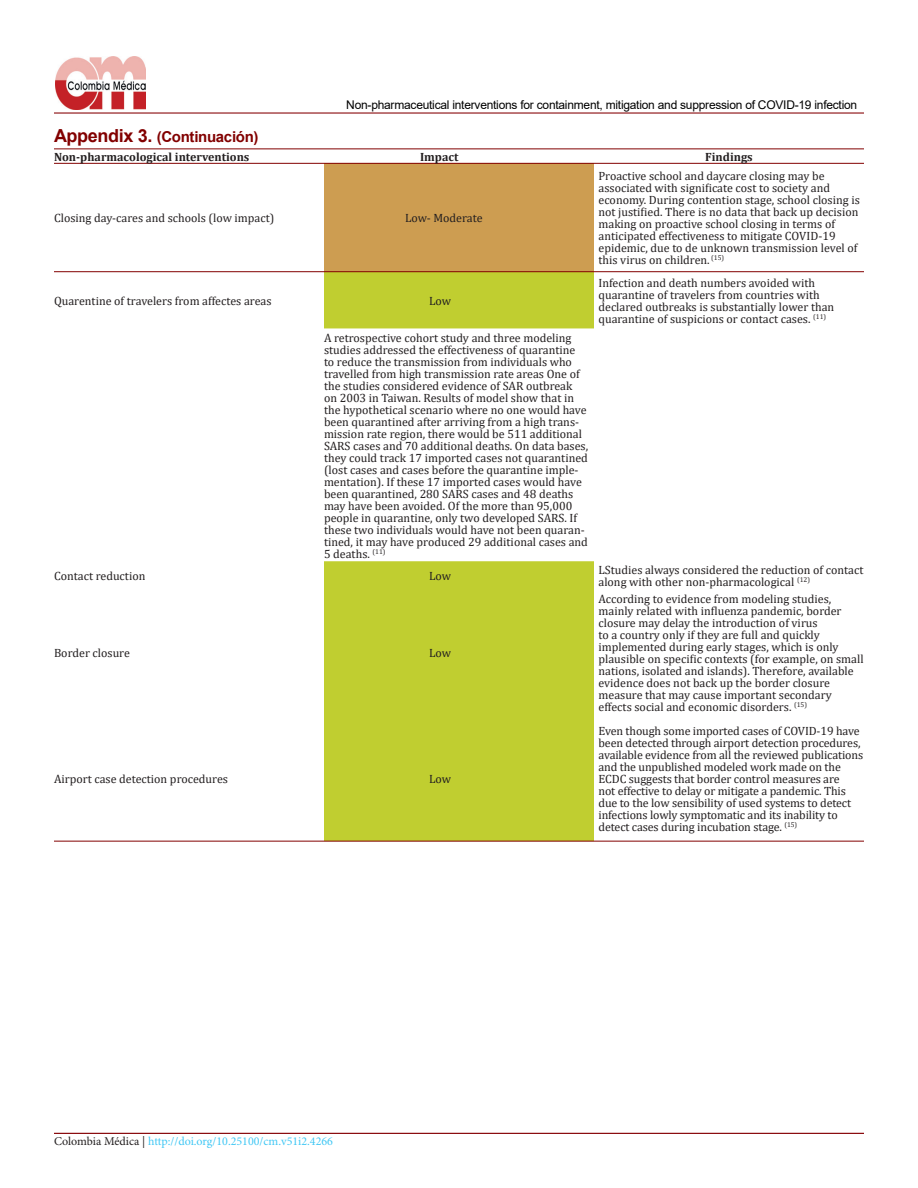
<style>
.page{position:relative;width:918px;height:1188px;background:#fff}
.page>*{position:absolute;margin:0;border:0;box-sizing:border-box;transform-origin:0 0}
.t1{font:700 15px "Arial";letter-spacing:-.02em;color:#820000}
.t2{font:12px/12px "Cambria";color:#231f20}
.t3{font:12px "Arial";letter-spacing:-.02em;color:#000}
.t4{font:12px "Minion Pro";color:#40c7f4}
.t5{font:700 12px "Cambria";color:#231f20}
.s1{font-size:18px}
.s2{color:#231f20}
</style>
<div class="page">
<img style="left:55px;top:57px;width:91px;height:52px">
<hr style="left:54px;top:112px;width:810px;height:2px;background:#8b0d10">
<hr style="left:54px;top:1133px;width:810px;height:1px;background:#8b0d10">
<div style="left:324px;top:163px;width:270px;height:109px;background:#cd9d51"></div>
<svg style="left:324px;top:272px;width:270px;height:569px;fill:#c0ce30"></svg>
<hr style="left:54px;top:148px;width:270px;height:1px;background:#820000">
<hr style="left:324px;top:148px;width:270px;height:1px;background:#820000">
<hr style="left:594px;top:148px;width:270px;height:1px;background:#820000">
<hr style="left:54px;top:163px;width:270px;height:1px;background:#820000">
<hr style="left:324px;top:163px;width:270px;height:1px;background:#820000">
<hr style="left:594px;top:163px;width:270px;height:1px;background:#820000">
<hr style="left:54px;top:271px;width:270px;height:1px;background:#820000">
<hr style="left:324px;top:271px;width:270px;height:1px;background:#820000">
<hr style="left:594px;top:271px;width:270px;height:1px;background:#820000">
<hr style="left:54px;top:841px;width:270px;height:1px;background:#820000">
<hr style="left:324px;top:841px;width:270px;height:1px;background:#820000">
<hr style="left:594px;top:841px;width:270px;height:1px;background:#820000">
<p class="t1" style="left:54px;top:126px;width:206px"><span class="s1">Appendix 3.</span> (Continuación)</p>
<p class="t3" style="left:346px;top:96px;width:512px">Non-pharmaceutical interventions for containment, mitigation and suppression of COVID-19 infection</p>
<p class="t5" style="left:54px;top:148px;width:197px">Non-pharmacological interventions</p>
<p class="t5" style="left:420px;top:148px;width:40px">Impact</p>
<p class="t5" style="left:705px;top:148px;width:49px">Findings</p>
<p class="t2" style="left:54px;top:212px;width:222px">Closing day-cares and schools (low impact)</p>
<p class="t2" style="left:405px;top:212px;width:79px">Low- Moderate</p>
<p class="t2" style="left:54px;top:295px;width:219px">Quarentine of travelers from affectes areas</p>
<p class="t2" style="left:429px;top:295px;width:24px">Low</p>
<p class="t2" style="left:324px;top:331px;width:266px">A retrospective cohort study and three modeling studies addressed the effectiveness of quarantine to reduce the transmission from individuals who travelled from high transmission rate areas One of the studies considered evidence of SAR outbreak on 2003 in Taiwan. Results of model show that in the hypothetical scenario where no one would have been quarantined after arriving from a high trans&shy;mission rate region, there would be 511 additional SARS cases and 70 additional deaths. On data bases, they could track 17 imported cases not quarantined (lost cases and cases before the quarantine imple&shy;mentation). If these 17 imported cases would have been quarantined, 280 SARS cases and 48 deaths may have been avoided. Of the more than 95,000 people in quarantine, only two developed SARS. If these two individuals would have not been quaran&shy;tined, it may have produced 29 additional cases and 5 deaths. <sup>(11)</sup></p>
<p class="t2" style="left:598px;top:170px;width:263px">Proactive school and daycare closing may be associated with significate cost to society and economy. During contention stage, school closing is not justified. There is no data that back up decision making on proactive school closing in terms of anticipated effectiveness to mitigate COVID-19 epidemic, due to de unknown transmission level of this virus on children. <sup>(15)</sup></p>
<p class="t2" style="left:598px;top:277px;width:237px">Infection and death numbers avoided with quarantine of travelers from countries with declared outbreaks is substantially lower than quarantine of suspicions or contact cases. <sup>(11)</sup></p>
<p class="t2" style="left:54px;top:570px;width:93px">Contact reduction</p>
<p class="t2" style="left:429px;top:570px;width:24px">Low</p>
<p class="t2" style="left:598px;top:564px;width:267px">LStudies always considered the reduction of contact along with other non-pharmacological <sup>(12)</sup></p>
<p class="t2" style="left:54px;top:647px;width:77px">Border closure</p>
<p class="t2" style="left:429px;top:647px;width:24px">Low</p>
<p class="t2" style="left:54px;top:773px;width:176px">Airport case detection procedures</p>
<p class="t2" style="left:429px;top:773px;width:24px">Low</p>
<p class="t4" style="left:54px;top:1134px;width:280px"><span class="s2">Colombia Médica |</span> http://doi.org/10.25100/cm.v51i2.4266</p>
<p class="t2" style="left:598px;top:593px;width:267px">According to evidence from modeling studies, mainly related with influenza pandemic, border closure may delay the introduction of virus<br>to a country only if they are full and quickly implemented during early stages, which is only plausible on specific contexts (for example, on small nations, isolated and islands). Therefore, available evidence does not back up the border closure measure that may cause important secondary effects social and economic disorders. <sup>(15)</sup></p>
<p class="t2" style="left:598px;top:725px;width:266px">Even though some imported cases of COVID-19 have been detected through airport detection procedures, available evidence from all the reviewed publications and the unpublished modeled work made on the ECDC suggests that border control measures are<br>not effective to delay or mitigate a pandemic. This due to the low sensibility of used systems to detect infections lowly symptomatic and its inability to detect cases during incubation stage. <sup>(15)</sup></p>
</div>
